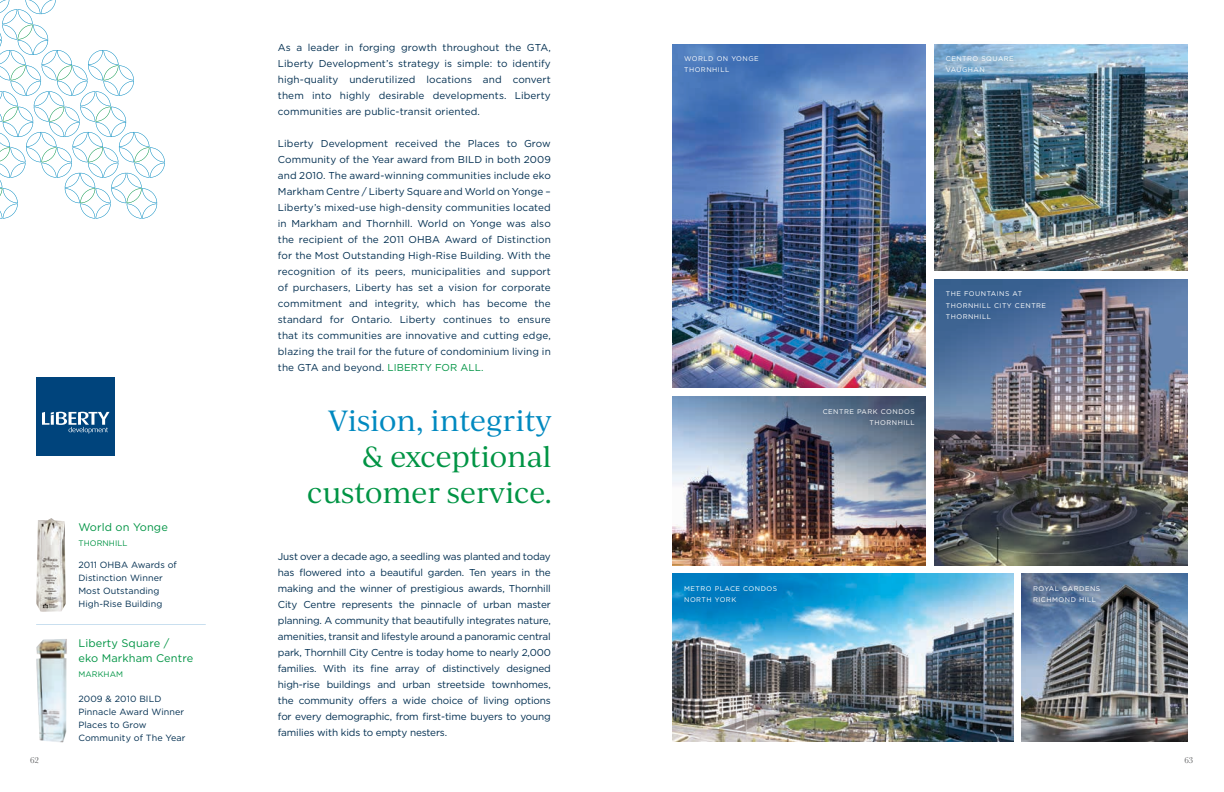
<style>
.page{position:relative;width:1224px;height:792px;background:#fff}
.page>*{position:absolute;margin:0;border:0;box-sizing:border-box;transform-origin:0 0}
.Rose_Fine_Title{font:28px/36px "Ivy Journal";letter-spacing:-.005em;color:#009444;text-align:right}
.Rose_Legends{font:11px/15px "Gotham";letter-spacing:.01em;color:#009444}
.Rose_Body{font:10px/16px "Gotham";letter-spacing:.01em;color:#002e50;text-align:justify}
.Rose_Body-2{font:9px/13px "Gotham";letter-spacing:.01em;color:#002e50}
.t1{font:9px "Baskerville";color:#58595b}
.Rose_Source{font:8px "Gotham";letter-spacing:.01em;color:#009444}
.Rose_Source-2{font:6.8px/11.1px "Gotham";letter-spacing:.075em;color:#fff}
.s1{color:#009444}
.s2{color:#0089c0}
</style>
<div class="page">
<img style="left:935px;top:280px;width:253px;height:285px">
<img style="left:673px;top:44px;width:253px;height:344px">
<img style="left:935px;top:44px;width:253px;height:227px">
<img style="left:673px;top:397px;width:253px;height:168px">
<img style="left:1022px;top:574px;width:166px;height:168px">
<img style="left:673px;top:574px;width:340px;height:168px">
<svg style="left:934px;top:44px;width:93px;height:43px;background:#7ba2c1"></svg>
<img style="left:36px;top:639px;width:31px;height:104px">
<img style="left:36px;top:518px;width:30px;height:94px">
<hr style="left:36px;top:624px;width:170px;height:1px;background:#a2c9e4">
<div style="left:36px;top:377px;width:79px;height:79px;background:#00447c"></div>
<svg style="left:42px;top:412px;width:68px;height:22px"></svg>
<svg style="left:0;top:0;width:165px;height:219px"></svg>
<p class="Rose_Legends" style="left:78px;top:519px;width:91px">World on Yonge</p>
<p class="Rose_Source" style="left:78px;top:538px;width:51px">THORNHILL</p>
<p class="Rose_Body-2" style="left:78px;top:558px;width:100px">2011 OHBA Awards of<br>Distinction Winner</p>
<p class="Rose_Body-2" style="left:78px;top:584px;width:85px">Most Outstanding<br>High-Rise Building</p>
<p class="Rose_Legends" style="left:78px;top:636px;width:116px">Liberty Square /<br>eko Markham Centre</p>
<p class="Rose_Source" style="left:78px;top:670px;width:46px">MARKHAM</p>
<p class="Rose_Body-2" style="left:78px;top:692px;width:107px">2009 &amp; 2010 BILD<br>Pinnacle Award Winner</p>
<p class="Rose_Body-2" style="left:78px;top:718px;width:109px">Places to Grow<br>Community of The Year</p>
<p class="Rose_Body" style="left:278px;top:39px;width:274px">As a leader in forging growth throughout the GTA, Liberty Development’s strategy is simple: to identify high-quality underutilized locations and convert them into highly desirable developments. Liberty communities are public-transit oriented.</p>
<p class="Rose_Body" style="left:278px;top:135px;width:274px">Liberty Development received the Places to Grow Community of the Year award from BILD in both 2009 and 2010. The award-winning communities include eko Markham Centre / Liberty Square and World on Yonge – Liberty’s mixed-use high-density communities located in Markham and Thornhill. World on Yonge was also the recipient of the 2011 OHBA Award of Distinction for the Most Outstanding High-Rise Building. With the recognition of its peers, municipalities and support of purchasers, Liberty has set a vision for corporate commitment and integrity, which has become the standard for Ontario. Liberty continues to ensure that its communities are innovative and cutting edge, blazing the trail for the future of condominium living in the GTA and beyond. <span class="s1">LIBERTY FOR ALL.</span></p>
<p class="Rose_Fine_Title" style="left:307px;top:402px;width:246px"><span class="s2">Vision, integrity </span>&amp; exceptional customer service.</p>
<p class="Rose_Body" style="left:278px;top:548px;width:274px">Just over a decade ago, a seedling was planted and today has flowered into a beautiful garden. Ten years in the making and the winner of prestigious awards, Thornhill City Centre represents the pinnacle of urban master planning. A community that beautifully integrates nature, amenities, transit and lifestyle around a panoramic central park, Thornhill City Centre is today home to nearly 2,000 families. With its fine array of distinctively designed high-rise buildings and urban streetside townhomes, the community offers a wide choice of living options for every demographic, from first-time buyers to young families with kids to empty nesters.</p>
<p class="Rose_Source-2" style="left:684px;top:53px;width:76px">WORLD ON YONGE</p>
<p class="Rose_Source-2" style="left:684px;top:64px;width:47px">THORNHILL</p>
<p class="Rose_Source-2" style="left:946px;top:53px;width:70px">CENTRO SQUARE</p>
<p class="Rose_Source-2" style="left:946px;top:64px;width:40px">VAUGHAN</p>
<p class="Rose_Source-2" style="left:946px;top:288px;width:102px">THE FOUNTAINS AT<br>THORNHILL CITY CENTRE</p>
<p class="Rose_Source-2" style="left:946px;top:311px;width:47px">THORNHILL</p>
<p class="Rose_Source-2" style="left:823px;top:405px;width:94px">CENTRE PARK CONDOS</p>
<p class="Rose_Source-2" style="left:870px;top:417px;width:47px">THORNHILL</p>
<p class="Rose_Source-2" style="left:684px;top:583px;width:94px">METRO PLACE CONDOS</p>
<p class="Rose_Source-2" style="left:684px;top:594px;width:54px">NORTH YORK</p>
<p class="Rose_Source-2" style="left:1033px;top:583px;width:69px">ROYAL GARDENS</p>
<p class="Rose_Source-2" style="left:1033px;top:594px;width:65px">RICHMOND HILL</p>
<p class="t1" style="left:30px;top:754px;width:10px">62</p>
<p class="t1" style="left:1184px;top:754px;width:10px">63</p>
</div>
